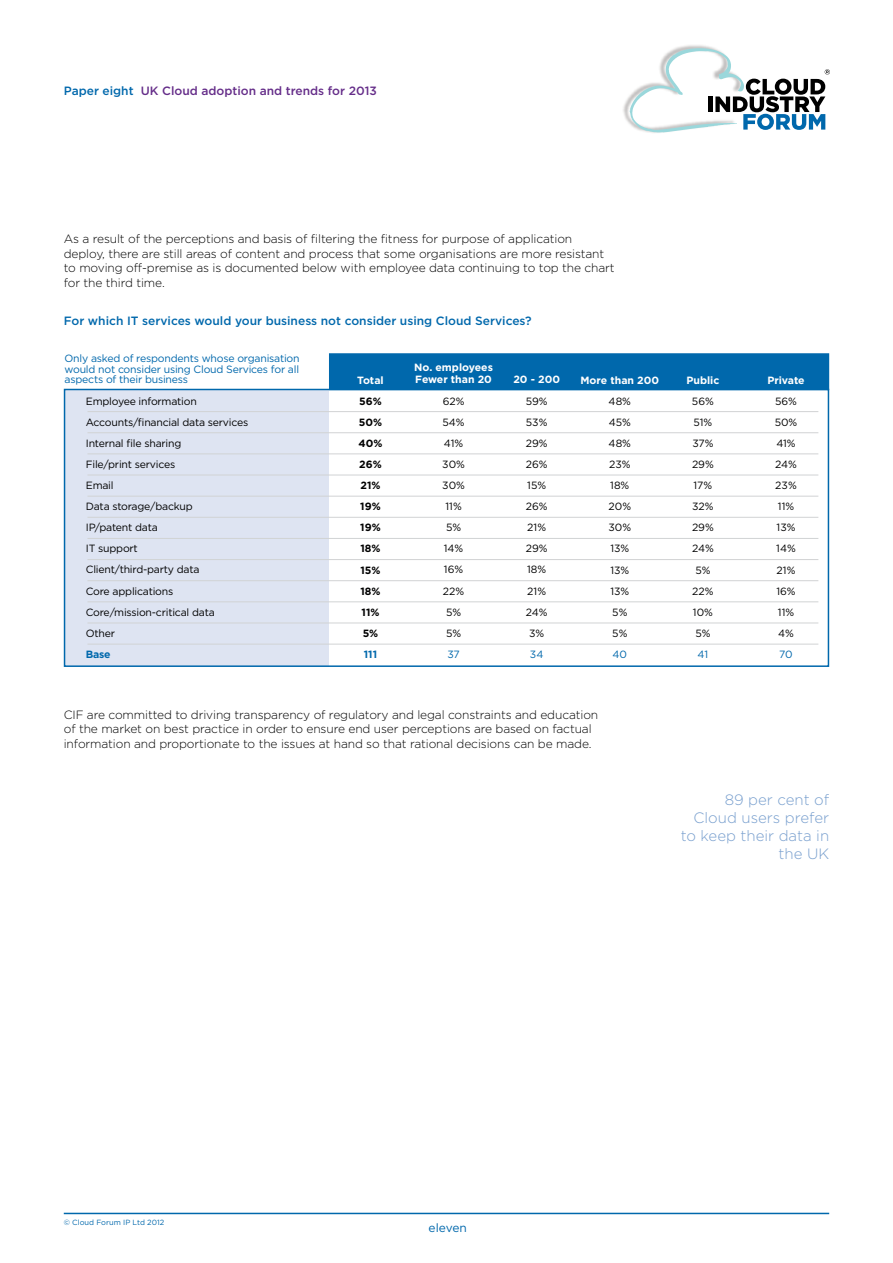
<style>
.page{position:relative;width:893px;height:1263px;background:#fff}
.page>*{position:absolute;margin:0;border:0;box-sizing:border-box;transform-origin:0 0}
.t1{font:300 15px/18px "Gotham";color:#789fce;text-align:right}
.t2{font:300 12px/14.4px "Gotham";letter-spacing:-.01em;color:#000}
.t3{font:500 12px "Gotham";color:#0068ac}
.t4{font:500 12px "Gotham";color:#652d89}
.t5{font:12px "Gotham";color:#0068ac}
.t6{font:10.5px/21.1px "Gotham";letter-spacing:-.02em;color:#000}
.t7{font:10.5px/21.1px "Gotham";color:#000;text-align:center}
.t8{font:10.5px/10.5px "Gotham";letter-spacing:-.02em;color:#0068ac;text-align:justify}
.t9{font:700 10.5px/12.6px "Gotham";color:#fff}
.t10{font:700 10.5px/21.1px "Gotham";color:#000;text-align:center}
.t11{font:700 10.5px "Gotham";letter-spacing:-.02em;color:#0068ac}
.t12{font:7.5px "Gotham";color:#0068ac}
.s1{color:#0068ac}
</style>
<div class="page">
<hr style="left:64px;top:1213px;width:765px;height:1px;background:#0068ac">
<img style="left:623px;top:45px;width:90px;height:79px">
<svg style="left:630px;top:48px;width:200px;height:85px"></svg>
<div style="left:65px;top:389px;width:264px;height:278px;background:#dee4f2"></div>
<div style="left:329px;top:353px;width:500px;height:37px;background:#0068ac;border:2px solid #0068ac"></div>
<hr style="left:87px;top:411px;width:731px;height:1px;background:#d1d3d4">
<div style="left:64px;top:389px;width:765px;height:278px;border:2px solid #0068ac"></div>
<hr style="left:87px;top:432px;width:731px;height:1px;background:#d1d3d4">
<hr style="left:87px;top:453px;width:731px;height:1px;background:#d1d3d4">
<hr style="left:87px;top:475px;width:731px;height:1px;background:#d1d3d4">
<hr style="left:87px;top:580px;width:731px;height:1px;background:#d1d3d4">
<hr style="left:87px;top:601px;width:731px;height:1px;background:#d1d3d4">
<hr style="left:87px;top:623px;width:731px;height:1px;background:#d1d3d4">
<hr style="left:87px;top:644px;width:731px;height:1px;background:#d1d3d4">
<hr style="left:87px;top:559px;width:731px;height:1px;background:#d1d3d4">
<hr style="left:87px;top:538px;width:731px;height:1px;background:#d1d3d4">
<hr style="left:87px;top:517px;width:731px;height:1px;background:#d1d3d4">
<hr style="left:87px;top:496px;width:731px;height:1px;background:#d1d3d4">
<p class="t4" style="left:64px;top:84px;width:315px"><span class="s1">Paper eight</span> UK Cloud adoption and trends for 2013</p>
<p class="t2" style="left:64px;top:232px;width:552px">As a result of the perceptions and basis of filtering the fitness for purpose of application deploy, there are still areas of content and process that some organisations are more resistant to moving off-premise as is documented below with employee data continuing to top the chart for the third time.</p>
<p class="t3" style="left:64px;top:314px;width:469px">For which IT services would your business not consider using Cloud Services?</p>
<p class="t8" style="left:65px;top:353px;width:237px">Only asked of respondents whose organisation would not consider using Cloud Services for all aspects of their business</p>
<p class="t6" style="left:86px;top:390px;width:164px">Employee information<br>Accounts/financial data services<br>Internal file sharing<br>File/print services<br>Email<br>Data storage/backup<br>IP/patent data<br>IT support<br>Client/third-party data<br>Core applications<br>Core/mission-critical data<br>Other</p>
<p class="t11" style="left:86px;top:648px;width:26px">Base</p>
<p class="t9" style="left:357px;top:373px;width:28px">Total</p>
<p class="t10" style="left:359px;top:390px;width:25px">56%<br>50%<br>40%<br>26%<br>21%<br>19%<br>19%<br>18%<br>15%<br>18%<br>11%<br>5%</p>
<p class="t11" style="left:364px;top:648px;width:15px">111</p>
<p class="t9" style="left:414px;top:361px;width:80px">No. employees<br>Fewer than 20</p>
<p class="t7" style="left:442px;top:390px;width:24px">62%<br>54%<br>41%<br>30%<br>30%<br>11%<br>5%<br>14%<br>16%<br>22%<br>5%<br>5%</p>
<p class="t8" style="left:447px;top:649px;width:14px">37</p>
<p class="t9" style="left:513px;top:373px;width:48px">20 - 200</p>
<p class="t7" style="left:526px;top:390px;width:23px">59%<br>53%<br>29%<br>26%<br>15%<br>26%<br>21%<br>29%<br>18%<br>21%<br>24%<br>3%</p>
<p class="t8" style="left:530px;top:649px;width:15px">34</p>
<p class="t9" style="left:580px;top:373px;width:80px">More than 200</p>
<p class="t7" style="left:608px;top:390px;width:24px">48%<br>45%<br>48%<br>23%<br>18%<br>20%<br>30%<br>13%<br>13%<br>13%<br>5%<br>5%</p>
<p class="t8" style="left:613px;top:649px;width:16px">40</p>
<p class="t2" style="left:64px;top:707px;width:536px">CIF are committed to driving transparency of regulatory and legal constraints and education of the market on best practice in order to ensure end user perceptions are based on factual information and proportionate to the issues at hand so that rational decisions can be made.</p>
<p class="t9" style="left:686px;top:373px;width:35px">Public</p>
<p class="t7" style="left:692px;top:390px;width:23px">56%<br>51%<br>37%<br>29%<br>17%<br>32%<br>29%<br>24%<br>5%<br>22%<br>10%<br>5%</p>
<p class="t8" style="left:698px;top:649px;width:12px">41</p>
<p class="t9" style="left:767px;top:373px;width:39px">Private</p>
<p class="t7" style="left:775px;top:390px;width:24px">56%<br>50%<br>41%<br>24%<br>23%<br>11%<br>13%<br>14%<br>21%<br>16%<br>11%<br>4%</p>
<p class="t8" style="left:779px;top:649px;width:15px">70</p>
<p class="t1" style="left:681px;top:790px;width:150px">89 per cent of<br>Cloud users prefer to keep their data in the UK</p>
<p class="t12" style="left:64px;top:1218px;width:102px">© Cloud Forum IP Ltd 2012</p>
<p class="t5" style="left:429px;top:1221px;width:40px">eleven</p>
</div>
